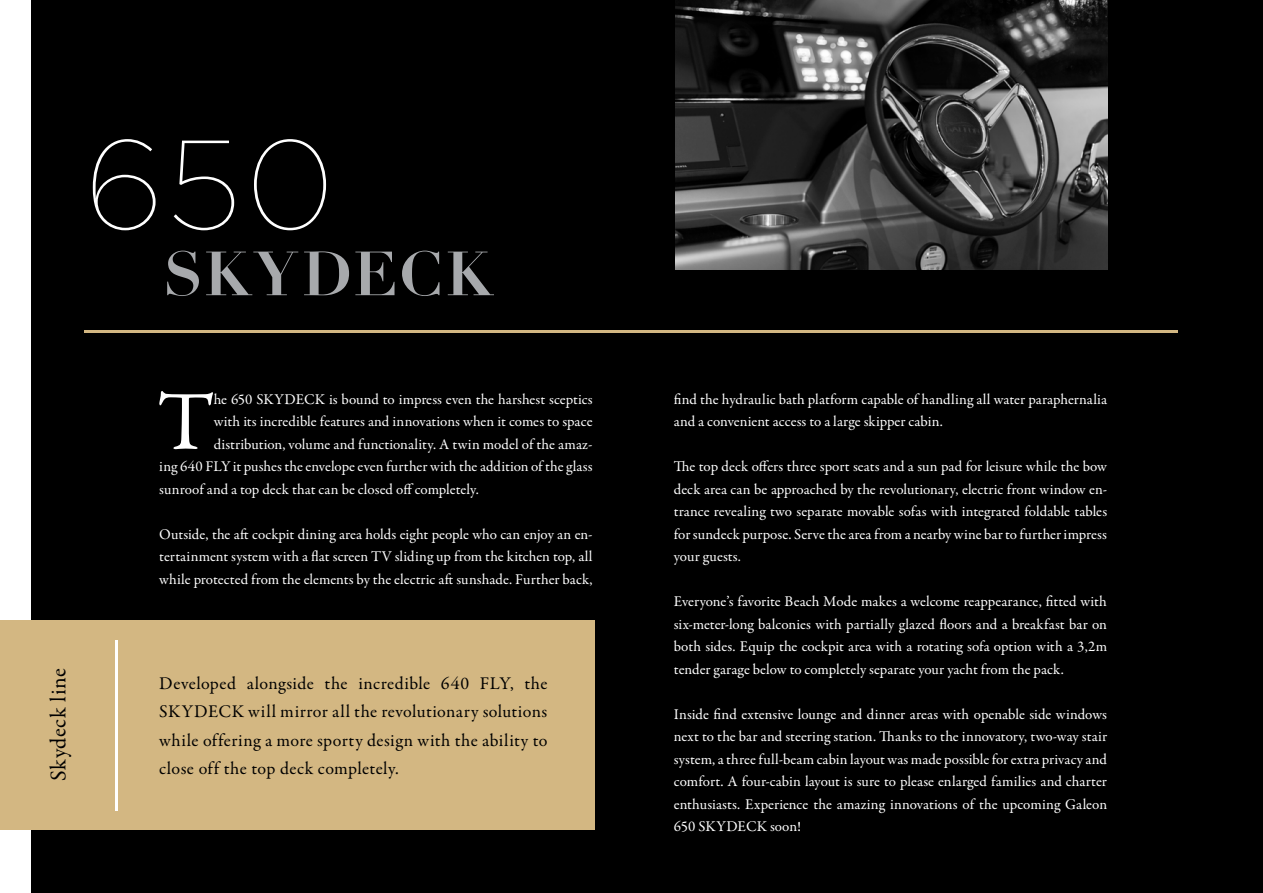
<style>
.page{position:relative;width:1263px;height:893px;background:#fff}
.page>*{position:absolute;margin:0;border:0;box-sizing:border-box;transform-origin:0 0}
.t1{font:100 126px "Gotham";color:#fff}
.Teksty_Garamond_na_c{font:84.45px "Garamond Premr Pro";color:#fff}
.t2{font:700 61.2px "Didot";letter-spacing:.03em;color:#a7a9ac}
.t3{font:22.5px "Garamond Premr Pro";letter-spacing:.03em;color:#000}
.t4{font:18px/28.5px "Garamond Premr Pro";letter-spacing:.02em;color:#000;text-align:justify}
.Teksty_Garamond_na_c-2{font:15px/22.5px "Garamond Premr Pro";color:#fff;text-align:justify}
</style>
<div class="page">
<div style="left:32px;top:0;width:1231px;height:893px;background:#000"></div>
<div style="left:0;top:620px;width:594px;height:209px;background:#d3b782"></div>
<hr style="left:115px;top:640px;width:2px;height:170px;background:#fff">
<hr style="left:84px;top:330px;width:1094px;height:3px;background:#d3b782">
<img style="left:675px;top:0;width:432px;height:270px">
<p class="t1" style="left:84px;top:107px;width:252px">650</p>
<p class="t2" style="left:163px;top:235px;width:331px">SKYDECK</p>
<p class="t3" style="left:45px;top:781px;width:115px;rotate:-90deg">Skydeck line</p>
<p class="Teksty_Garamond_na_c" style="left:157px;top:371px;width:58px">T</p>
<p class="Teksty_Garamond_na_c-2" style="left:214px;top:388px;width:380px">he 650 SKYDECK is bound to impress even the harshest sceptics</p>
<p class="Teksty_Garamond_na_c-2" style="left:214px;top:410px;width:380px">with its incredible features and innovations when it comes to space</p>
<p class="Teksty_Garamond_na_c-2" style="left:214px;top:433px;width:380px">distribution, volume and functionality. A twin model of the amaz-</p>
<p class="Teksty_Garamond_na_c-2" style="left:159px;top:455px;width:435px">ing 640 FLY it pushes the envelope even further with the addition of the glass</p>
<p class="Teksty_Garamond_na_c-2" style="left:159px;top:478px;width:321px">sunroof and a top deck that can be closed off completely.</p>
<p class="Teksty_Garamond_na_c-2" style="left:159px;top:523px;width:435px">Outside, the aft cockpit dining area holds eight people who can enjoy an en&shy;tertainment system with a flat screen TV sliding up from the kitchen top, all while protected from the elements by the electric aft sunshade. Further back,</p>
<p class="t4" style="left:159px;top:669px;width:390px">Developed alongside the incredible 640 FLY, the SKYDECK will mirror all the revolutionary solutions while offering a more sporty design with the ability to close off the top deck completely.</p>
<p class="Teksty_Garamond_na_c-2" style="left:674px;top:388px;width:435px">find the hydraulic bath platform capable of handling all water paraphernalia and a convenient access to a large skipper cabin.</p>
<p class="Teksty_Garamond_na_c-2" style="left:674px;top:455px;width:435px">The top deck offers three sport seats and a sun pad for leisure while the bow deck area can be approached by the revolutionary, electric front window en&shy;trance revealing two separate movable sofas with integrated foldable tables for sundeck purpose. Serve the area from a nearby wine bar to further impress your guests.</p>
<p class="Teksty_Garamond_na_c-2" style="left:674px;top:590px;width:435px">Everyone’s favorite Beach Mode makes a welcome reappearance, fitted with six-meter-long balconies with partially glazed floors and a breakfast bar on both sides. Equip the cockpit area with a rotating sofa option with a 3,2m tender garage below to completely separate your yacht from the pack.</p>
<p class="Teksty_Garamond_na_c-2" style="left:674px;top:703px;width:435px">Inside find extensive lounge and dinner areas with openable side windows next to the bar and steering station. Thanks to the innovatory, two-way stair system, a three full-beam cabin layout was made possible for extra privacy and comfort. A four-cabin layout is sure to please enlarged families and charter enthusiasts. Experience the amazing innovations of the upcoming Galeon 650 SKYDECK soon!</p>
</div>
